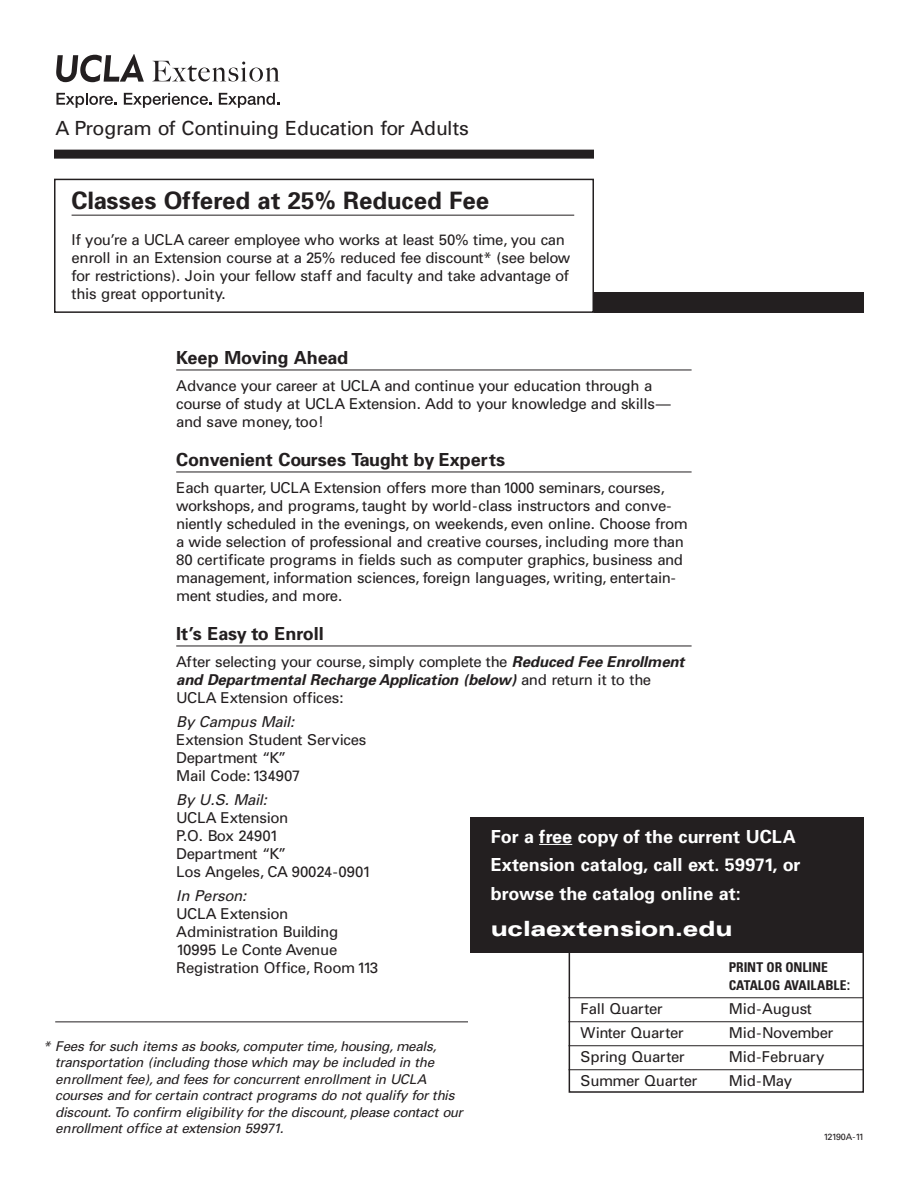
<style>
.page{position:relative;width:918px;height:1188px;background:#fff}
.page>*{position:absolute;margin:0;border:0;box-sizing:border-box;transform-origin:0 0}
.t1{font:700 24px "Univers";color:#231f20}
.t2{font:900 expanded 21px "Univers";color:#fff}
.t3{font:19.5px "Univers";letter-spacing:-.025em;color:#231f20}
.t4{font:700 18px/28.5px "Univers";color:#fff}
.t5{font:700 18px "Univers";color:#231f20}
.t6{font:15px/18px "Univers";letter-spacing:-.025em;color:#231f20}
.t7{font:italic 15px "Univers";letter-spacing:-.02em;color:#231f20}
.t8{font:15px "Univers";color:#231f20}
.t9{font:italic 13.5px/16.5px "Univers";letter-spacing:-.025em;color:#231f20}
.t10{font:700 condensed 13.5px/18px "Univers";color:#231f20}
.t11{font:9px "Univers";letter-spacing:-.08em;color:#231f20}
.s1{font-weight:700;font-style:italic}
.s2{font-weight:400;font-stretch:normal;font-size:15px}
</style>
<div class="page">
<hr style="left:176px;top:370px;width:516px;height:1px;background:#231f20">
<hr style="left:176px;top:472px;width:516px;height:1px;background:#231f20">
<hr style="left:176px;top:646px;width:516px;height:1px;background:#231f20">
<div style="left:54px;top:150px;width:540px;height:9px;background:#231f20"></div>
<div style="left:54px;top:179px;width:540px;height:134px;border:2px solid #231f20"></div>
<hr style="left:72px;top:215px;width:502px;height:1px;background:#231f20">
<hr style="left:55px;top:1022px;width:413px;height:1px;background:#231f20">
<hr style="left:569px;top:997px;width:294px;height:1px;background:#231f20">
<hr style="left:569px;top:1021px;width:294px;height:1px;background:#231f20">
<hr style="left:569px;top:1045px;width:294px;height:1px;background:#231f20">
<hr style="left:569px;top:1069px;width:294px;height:1px;background:#231f20">
<div style="left:470px;top:817px;width:394px;height:135px;background:#231f20"></div>
<hr style="left:539px;top:844px;width:33px;height:1px;background:#fff">
<div style="left:594px;top:292px;width:270px;height:21px;background:#231f20"></div>
<div style="left:569px;top:948px;width:295px;height:145px;border:2px solid #231f20"></div>
<svg style="left:152px;top:61px;width:128px;height:21px"></svg>
<svg style="left:56px;top:54px;width:88px;height:28px"></svg>
<svg style="left:56px;top:93px;width:61px;height:15px"></svg>
<svg style="left:124px;top:93px;width:88px;height:15px"></svg>
<svg style="left:219px;top:93px;width:60px;height:15px"></svg>
<h3 class="t3" style="left:56px;top:121px;width:415px">A Program of Continuing Education for Adults</h3>
<h1 class="t1" style="left:72px;top:191px;width:419px">Classes Offered at 25% Reduced Fee</h1>
<p class="t6" style="left:72px;top:232px;width:500px">If you’re a UCLA career employee who works at least 50% time, you can enroll in an Extension course at a 25% reduced fee discount* (see below for restrictions). Join your fellow staff and faculty and take advantage of this great opportunity.</p>
<p class="t5" style="left:176px;top:351px;width:174px">Keep Moving Ahead</p>
<p class="t6" style="left:176px;top:378px;width:496px">Advance your career at UCLA and continue your education through a course of study at UCLA Extension. Add to your knowledge and skills— and save money, too!</p>
<p class="t5" style="left:176px;top:453px;width:330px">Convenient Courses Taught by Experts</p>
<p class="t6" style="left:176px;top:480px;width:513px">Each quarter, UCLA Extension offers more than1000 seminars, courses, workshops, and programs, taught by world-class instructors and conve&shy;niently scheduled in the evenings, on weekends, even online. Choose from a wide selection of professional and creative courses, including more than 80 certificate programs in fields such as computer graphics, business and management, information sciences, foreign languages, writing, entertain&shy;ment studies, and more.</p>
<p class="t5" style="left:176px;top:627px;width:149px">It’s Easy to Enroll</p>
<p class="t6" style="left:176px;top:654px;width:510px">After selecting your course, simply complete the <span class="s1">Reduced Fee Enrollment and Departmental Recharge Application (below)</span> and return it to the<br>UCLA Extension offices:</p>
<p class="t7" style="left:176px;top:716px;width:120px">By Campus Mail:</p>
<p class="t6" style="left:176px;top:732px;width:192px">Extension Student Services<br>Department “K”<br>Mail Code:134907</p>
<p class="t7" style="left:176px;top:794px;width:92px">By U.S. Mail:</p>
<p class="t6" style="left:176px;top:810px;width:196px">UCLA Extension<br>P.O. Box 24901<br>Department “K”<br>Los Angeles, CA 90024-0901</p>
<p class="t7" style="left:176px;top:890px;width:72px">In Person:</p>
<p class="t6" style="left:176px;top:906px;width:204px">UCLA Extension<br>Administration Building<br>10995 Le Conte Avenue<br>Registration Office, Room113</p>
<p class="t4" style="left:491px;top:824px;width:311px">For a free copy of the current UCLA<br>Extension catalog, call ext. 59971, or browse the catalog online at:</p>
<h2 class="t2" style="left:491px;top:921px;width:243px">uclaextension.edu</h2>
<p class="t10" style="left:729px;top:959px;width:124px">PRINT OR ONLINE<br>CATALOG AVAILABLE<span class="s2">:</span></p>
<p class="t9" style="left:55px;top:1039px;width:409px;text-indent:-12px">* Fees for such items as books, computer time, housing, meals, transportation (including those which may be included in the enrollment fee), and fees for concurrent enrollment in UCLA courses and for certain contract programs do not qualify for this discount. To confirm eligibility for the discount, please contact our enrollment office at extension 59971.</p>
<p class="t6" style="left:581px;top:1001px;width:84px">Fall Quarter</p>
<p class="t8" style="left:729px;top:1003px;width:85px">Mid-August</p>
<p class="t6" style="left:581px;top:1025px;width:105px">Winter Quarter</p>
<p class="t6" style="left:729px;top:1025px;width:106px">Mid-November</p>
<p class="t6" style="left:581px;top:1049px;width:106px">Spring Quarter</p>
<p class="t8" style="left:729px;top:1051px;width:97px">Mid-February</p>
<p class="t6" style="left:581px;top:1073px;width:118px">Summer Quarter</p>
<p class="t6" style="left:729px;top:1073px;width:65px">Mid-May</p>
<p class="t11" style="left:823px;top:1134px;width:42px">12190A-11</p>
</div>
